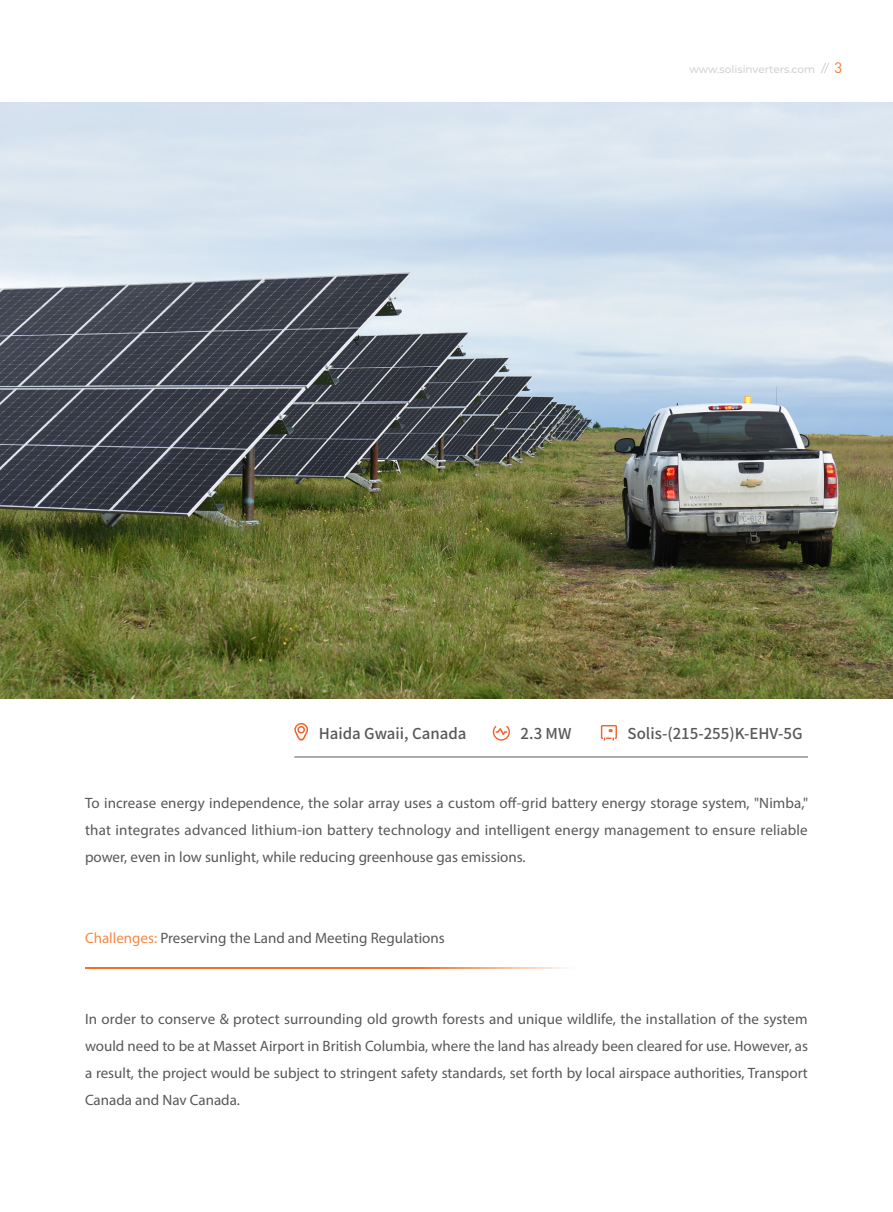
<style>
.page{position:relative;width:893px;height:1212px;background:#fff}
.page>*{position:absolute;margin:0;border:0;box-sizing:border-box;transform-origin:0 0}
.段落样式1{font:15px/27px "Myriad Pro";color:#57585a;text-align:justify}
.段落样式1-2{font:500 15px "Source Han Sans SC";color:#57585a}
.t1{font:15px "DIN Pro";color:#f37932}
.t2{font:500 10.5px "Montserrat";color:#d1d2d4}
.s1{color:#f68945}
</style>
<div class="page">
<svg style="left:821px;top:63px;width:8px;height:11px"></svg>
<img style="left:0;top:102px;width:893px;height:596px">
<svg style="left:493px;top:726px;width:17px;height:15px"></svg>
<svg style="left:601px;top:725px;width:16px;height:16px"></svg>
<svg style="left:294px;top:723px;width:15px;height:18px"></svg>
<hr style="left:294px;top:756px;width:514px;height:1px;background:#57585a">
<hr style="left:85px;top:967px;width:493px;height:2px;background:#f36e21">
<p class="t2" style="left:689px;top:62px;width:127px">www.solisinverters.com</p>
<p class="t1" style="left:834px;top:58px;width:9px">3</p>
<p class="段落样式1-2" style="left:319px;top:725px;width:149px">Haida Gwaii, Canada</p>
<p class="段落样式1-2" style="left:521px;top:725px;width:52px">2.3 MW</p>
<p class="段落样式1-2" style="left:628px;top:725px;width:176px">Solis-(215-255)K-EHV-5G</p>
<p class="段落样式1" style="left:85px;top:789px;width:725px">To increase energy independence, the solar array uses a custom off-grid battery energy storage system, "Nimba," that integrates advanced lithium-ion battery technology and intelligent energy management to ensure reliable power, even in low sunlight, while reducing greenhouse gas emissions.</p>
<p class="段落样式1" style="left:85px;top:924px;width:361px"><span class="s1">Challenges:</span> Preserving the Land and Meeting Regulations</p>
<p class="段落样式1" style="left:85px;top:1005px;width:725px">In order to conserve &amp; protect surrounding old growth forests and unique wildlife, the installation of the system would need to be at Masset Airport in British Columbia, where the land has already been cleared for use. However, as a result, the project would be subject to stringent safety standards, set forth by local airspace authorities, Transport Canada and Nav Canada.</p>
</div>
